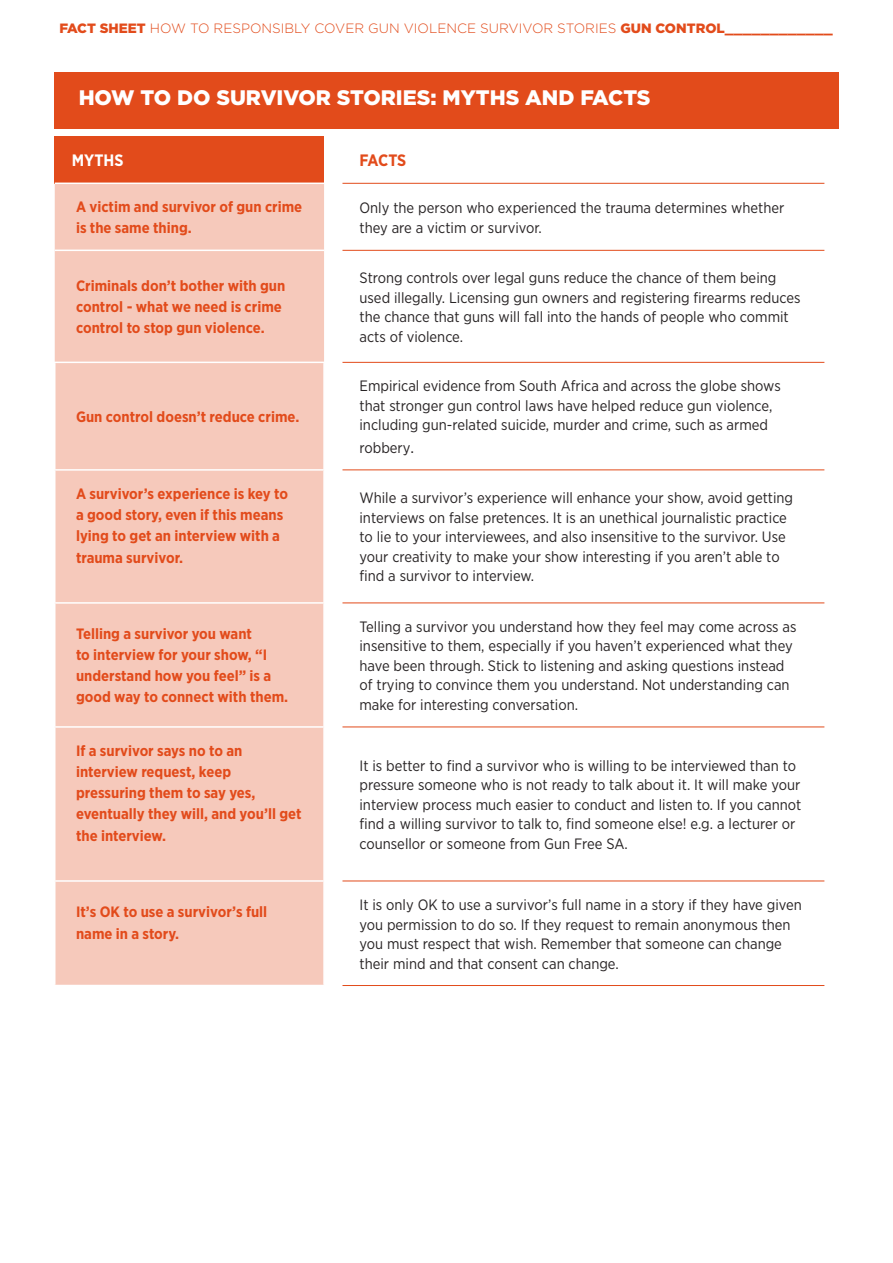
<style>
.page{position:relative;width:893px;height:1263px;background:#fff}
.page>*{position:absolute;margin:0;border:0;box-sizing:border-box;transform-origin:0 0}
.t1{font:900 21px "Gotham";color:#fff}
.t2{font:700 16.5px "Gotham Narrow";color:#fff}
.t3{font:700 16.5px "Gotham Narrow";letter-spacing:-.025em;color:#e24b1b}
.t4{font:15px/19.5px "Gotham Narrow";color:#282425}
.t5{font:700 15px/21px "Gotham Narrow";color:#e24b1b}
.t6{font:300 13.5px "Gotham";color:#e24b1b}
.s1{font-weight:900}
.s2{font-weight:900;font-size:15px}
.s3{font-size:16.5px}
</style>
<div class="page">
<div style="left:54px;top:72px;width:785px;height:57px;background:#e24b1b"></div>
<div style="left:55px;top:136px;width:269px;height:47px;background:#e24b1b"></div>
<div style="left:55px;top:184px;width:269px;height:801px;background:#f6c9bb"></div>
<hr style="left:54px;top:362px;width:271px;height:1px;background:#fff">
<hr style="left:54px;top:363px;width:2px;height:106px;background:#fff">
<hr style="left:323px;top:363px;width:2px;height:106px;background:#fff">
<hr style="left:54px;top:469px;width:271px;height:2px;background:#fff">
<hr style="left:54px;top:471px;width:2px;height:131px;background:#fff">
<hr style="left:323px;top:471px;width:2px;height:131px;background:#fff">
<hr style="left:54px;top:602px;width:271px;height:2px;background:#fff">
<hr style="left:54px;top:604px;width:2px;height:122px;background:#fff">
<hr style="left:323px;top:604px;width:2px;height:122px;background:#fff">
<hr style="left:54px;top:726px;width:271px;height:2px;background:#fff">
<hr style="left:54px;top:728px;width:2px;height:152px;background:#fff">
<hr style="left:323px;top:728px;width:2px;height:152px;background:#fff">
<hr style="left:54px;top:880px;width:271px;height:2px;background:#fff">
<hr style="left:54px;top:882px;width:2px;height:103px;background:#fff">
<hr style="left:323px;top:882px;width:2px;height:103px;background:#fff">
<hr style="left:342px;top:250px;width:482px;height:1px;background:#e24b1b">
<hr style="left:342px;top:985px;width:482px;height:1px;background:#e24b1b">
<hr style="left:342px;top:362px;width:482px;height:1px;background:#e24b1b">
<hr style="left:342px;top:469px;width:482px;height:1px;background:#e24b1b">
<hr style="left:342px;top:602px;width:482px;height:1px;background:#e24b1b">
<hr style="left:342px;top:726px;width:482px;height:1px;background:#e24b1b">
<hr style="left:342px;top:880px;width:482px;height:1px;background:#e24b1b">
<hr style="left:342px;top:183px;width:482px;height:1px;background:#e24b1b">
<hr style="left:55px;top:250px;width:269px;height:1px;background:#fff">
<p class="t6" style="left:60px;top:20px;width:775px"><span class="s1">FACT SHEET</span> HOW TO RESPONSIBLY COVER GUN VIOLENCE SURVIVOR STORIES <span class="s1">GUN CONTROL</span><span class="s2">____________</span></p>
<h1 class="t1" style="left:79px;top:83px;width:573px">HOW TO DO SURVIVOR STORIES: MYTHS AND FACTS</h1>
<p class="t2" style="left:72px;top:150px;width:53px">MYTHS</p>
<p class="t3" style="left:359px;top:150px;width:48px">FACTS</p>
<p class="t5" style="left:76px;top:196px;width:228px">A victim and survivor of gun crime is the same thing.</p>
<p class="t4" style="left:359px;top:198px;width:426px">Only the person who experienced the trauma determines whether they are a victim or survivor.</p>
<p class="t5" style="left:76px;top:275px;width:211px">Criminals don’t bother with gun control - what we need is crime control to stop gun violence.</p>
<p class="t4" style="left:359px;top:268px;width:442px">Strong controls over legal guns reduce the chance of them being used illegally. Licensing gun owners and registering firearms reduces the chance that guns will fall into the hands of people who commit acts of violence.</p>
<p class="t5" style="left:76px;top:406px;width:225px">Gun control doesn’t reduce crime.</p>
<p class="t5" style="left:76px;top:483px;width:214px">A survivor’s experience is key to a good story, even if this means lying to get an interview with a</p>
<p class="t5" style="left:76px;top:547px;width:109px">trauma survivor.</p>
<p class="t4" style="left:359px;top:376px;width:423px">Empirical evidence from South Africa and across the globe shows that stronger gun control laws have helped reduce gun violence, including gun-related suicide, murder and crime, such as armed</p>
<p class="t4" style="left:359px;top:438px;width:56px">robbery<span class="s3">.</span></p>
<p class="t4" style="left:359px;top:488px;width:435px">While a survivor’s experience will enhance your show, avoid getting interviews on false pretences. It is an unethical journalistic practice to lie to your interviewees, and also insensitive to the survivor. Use your creativity to make your show interesting if you aren’t able to find a survivor to interview.</p>
<p class="t5" style="left:76px;top:623px;width:214px">Telling a survivor you want<br>to interview for your show, “I understand how you feel” is a good way to connect with them.</p>
<p class="t4" style="left:359px;top:617px;width:439px">Telling a survivor you understand how they feel may come across as insensitive to them, especially if you haven’t experienced what they have been through. Stick to listening and asking questions instead of trying to convince them you understand. Not understanding can make for interesting conversation.</p>
<p class="t5" style="left:76px;top:740px;width:227px">If a survivor says no to an interview request, keep pressuring them to say yes, eventually they will, and you’ll get</p>
<p class="t5" style="left:76px;top:825px;width:92px">the interview.</p>
<p class="t4" style="left:359px;top:756px;width:443px">It is better to find a survivor who is willing to be interviewed than to pressure someone who is not ready to talk about it. It will make your interview process much easier to conduct and listen to. If you cannot find a willing survivor to talk to, find someone else! e.g. a lecturer or counsellor or someone from Gun Free SA.</p>
<p class="t5" style="left:76px;top:900px;width:193px;line-height:22.5px">It’s OK to use a survivor’s full name in a story.</p>
<p class="t4" style="left:359px;top:895px;width:444px">It is only OK to use a survivor’s full name in a story if they have given you permission to do so. If they request to remain anonymous then you must respect that wish. Remember that someone can change their mind and that consent can change.</p>
</div>
